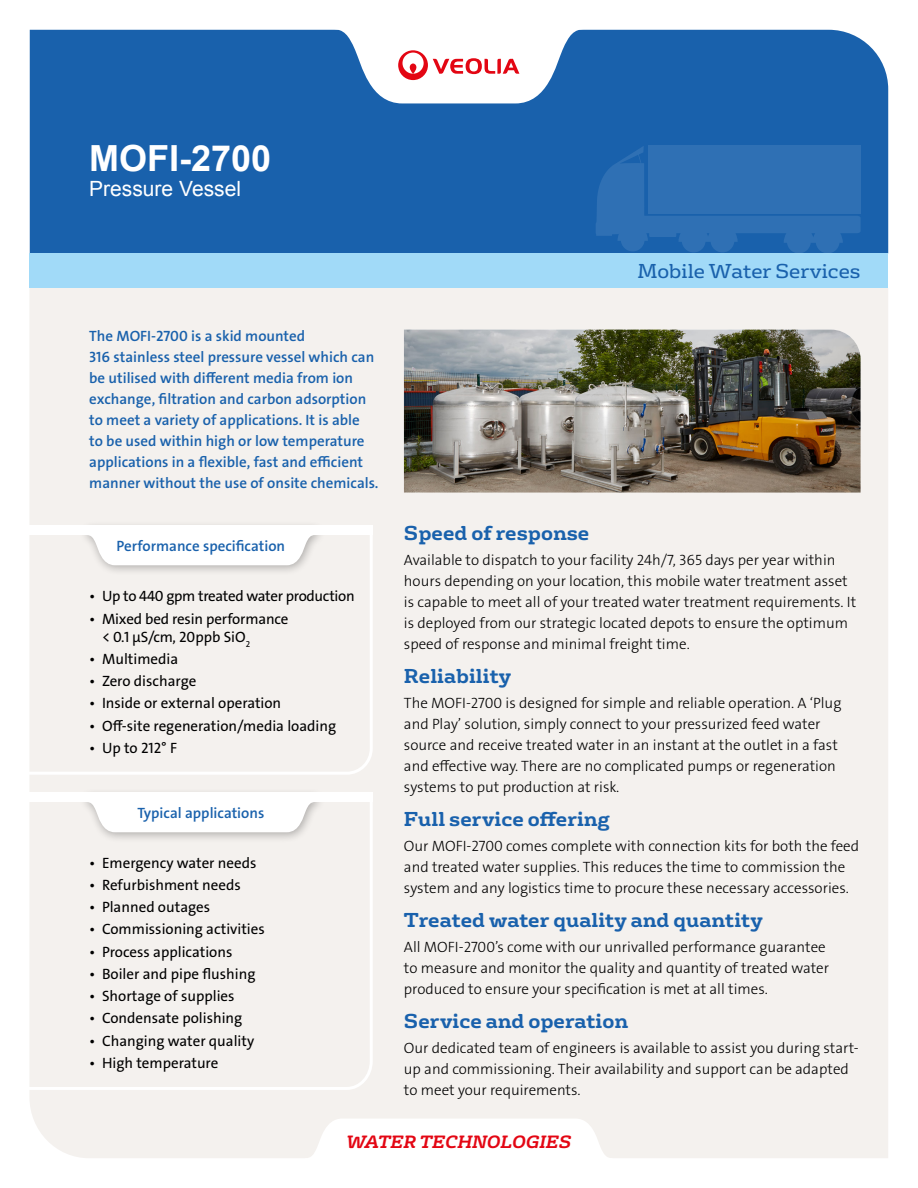
<style>
.page{position:relative;width:918px;height:1188px;background:#fff}
.page>*{position:absolute;margin:0;border:0;box-sizing:border-box;transform-origin:0 0}
.t1{font:700 36px "Arial";color:#fff}
.t2{font:21px "Arial";color:#fff}
.t3{font:700 19.5px "FS Rufus";color:#1961ac}
.t4{font:19.5px "FS Rufus";color:#1961ac}
.t5{font:italic 700 17.25px "FS Rufus";color:#e30613}
.t6{font:15px/21px "The Sans Veolia W3 Lig";color:#000}
.t7{font:15px/18px "The Sans Veolia W5 Pla";color:#000}
.t8{font:15px/21px "The Sans Veolia W6 Se Bld";color:#1961ac}
.t9{font:15px "The Sans Veolia W5 Pla";letter-spacing:-.02em;color:#000}
</style>
<div class="page">
<div style="left:30px;top:103px;width:858px;height:150px;background:#1961ac"></div>
<div style="left:30px;top:288px;width:858px;height:870px;background:#f4f1ee"></div>
<svg style="left:29px;top:29px;width:860px;height:74px;fill:#1961ac"></svg>
<svg style="left:398px;top:50px;width:121px;height:30px"></svg>
<div style="left:30px;top:253px;width:858px;height:35px;background:#a1daf8"></div>
<svg style="left:305px;top:1119px;width:308px;height:39px"></svg>
<svg style="left:596px;top:146px;width:265px;height:107px;background:#276bb1"></svg>
<div style="left:648px;top:145px;width:212px;height:68px;background:#2f70b4"></div>
<div style="left:79px;top:520px;width:247px;height:56px;background:#f1eeeb"></div>
<div style="left:29px;top:525px;width:344px;height:10px;background:#fff"></div>
<svg style="left:30px;top:528px;width:344px;height:248px;background:#f4f2ef"></svg>
<div style="left:79px;top:788px;width:247px;height:55px;background:#efece9"></div>
<div style="left:29px;top:792px;width:344px;height:10px;background:#fff"></div>
<svg style="left:30px;top:795px;width:344px;height:296px;background:#f4f1ef"></svg>
<img style="left:404px;top:330px;width:457px;height:163px">
<h1 class="t1" style="left:89px;top:135px;width:184px">MOFI-2700</h1>
<h2 class="t2" style="left:89px;top:175px;width:153px">Pressure Vessel</h2>
<p class="t8" style="left:89px;top:325px;width:291px">The MOFI-2700 is a skid mounted<br>316 stainless steel pressure vessel which can be utilised with different media from ion exchange, filtration and carbon adsorption to meet a variety of applications. It is able<br>to be used within high or low temperature applications in a flexible, fast and efficient manner without the use of onsite chemicals.</p>
<p class="t8" style="left:117px;top:536px;width:170px">Performance specification</p>
<p class="t9" style="left:89px;top:587px;width:267px">• Up to 440 gpm treated water production</p>
<p class="t7" style="left:102px;top:610px;width:188px;text-indent:-13px">• Mixed bed resin performance &lt; 0.1 μS/cm, 20ppb SiO<sub>2</sub></p>
<p class="t7" style="left:89px;top:650px;width:90px">• Multimedia</p>
<p class="t7" style="left:89px;top:672px;width:109px">• Zero discharge</p>
<p class="t7" style="left:89px;top:694px;width:193px">• Inside or external operation</p>
<p class="t7" style="left:89px;top:717px;width:248px">• Off-site regeneration/media loading</p>
<p class="t7" style="left:89px;top:739px;width:89px">• Up to 212° F</p>
<p class="t8" style="left:137px;top:802px;width:129px">Typical applications</p>
<p class="t7" style="left:89px;top:854px;width:169px">• Emergency water needs</p>
<p class="t7" style="left:89px;top:876px;width:153px">• Refurbishment needs</p>
<p class="t7" style="left:89px;top:898px;width:122px">• Planned outages</p>
<p class="t7" style="left:89px;top:920px;width:177px">• Commissioning activities</p>
<p class="t7" style="left:89px;top:943px;width:145px">• Process applications</p>
<p class="t7" style="left:89px;top:965px;width:168px">• Boiler and pipe flushing</p>
<p class="t7" style="left:89px;top:987px;width:147px">• Shortage of supplies</p>
<p class="t7" style="left:89px;top:1009px;width:155px">• Condensate polishing</p>
<p class="t7" style="left:89px;top:1032px;width:167px">• Changing water quality</p>
<p class="t7" style="left:89px;top:1054px;width:131px">• High temperature</p>
<h3 class="t4" style="left:637px;top:255px;width:225px">Mobile Water Services</h3>
<h3 class="t3" style="left:404px;top:516px;width:187px">Speed of response</h3>
<p class="t6" style="left:404px;top:549px;width:454px">Available to dispatch to your facility 24h/7, 365 days per year within hours depending on your location, this mobile water treatment asset is capable to meet all of your treated water treatment requirements. It is deployed from our strategic located depots to ensure the optimum speed of response and minimal freight time.</p>
<h3 class="t3" style="left:404px;top:659px;width:109px">Reliability</h3>
<p class="t6" style="left:404px;top:692px;width:439px">The MOFI-2700 is designed for simple and reliable operation. A ‘Plug and Play’ solution, simply connect to your pressurized feed water source and receive treated water in an instant at the outlet in a fast and effective way. There are no complicated pumps or regeneration systems to put production at risk.</p>
<h3 class="t3" style="left:404px;top:802px;width:207px">Full service offering</h3>
<p class="t6" style="left:404px;top:835px;width:457px">Our MOFI-2700 comes complete with connection kits for both the feed and treated water supplies. This reduces the time to commission the system and any logistics time to procure these necessary accessories.</p>
<h3 class="t3" style="left:404px;top:903px;width:360px">Treated water quality and quantity</h3>
<p class="t6" style="left:404px;top:936px;width:427px">All MOFI-2700’s come with our unrivalled performance guarantee to measure and monitor the quality and quantity of treated water produced to ensure your specification is met at all times.</p>
<h3 class="t3" style="left:404px;top:1004px;width:226px">Service and operation</h3>
<p class="t6" style="left:404px;top:1038px;width:456px">Our dedicated team of engineers is available to assist you during start&shy;up and commissioning. Their availability and support can be adapted to meet your requirements.</p>
<p class="t5" style="left:347px;top:1127px;width:226px">WATER TECHNOLOGIES</p>
</div>
